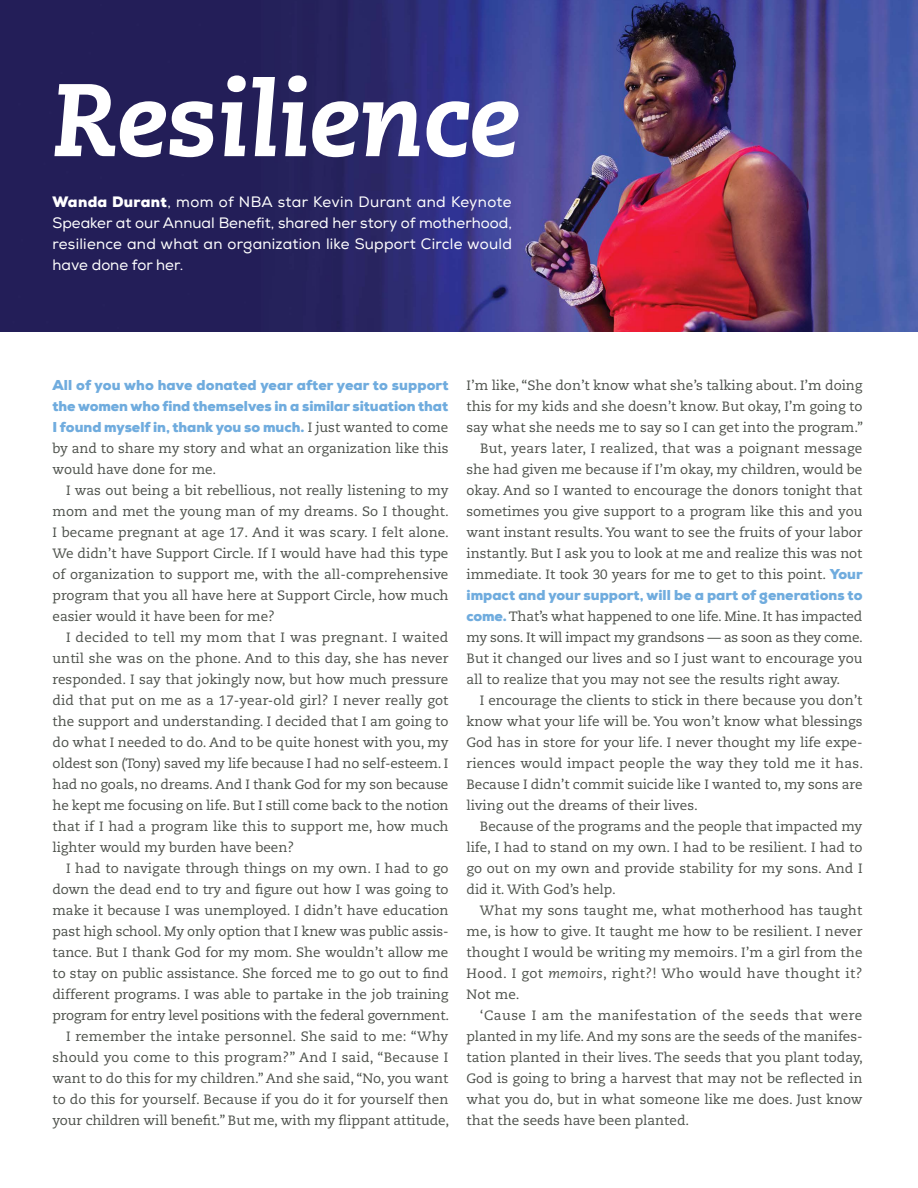
<style>
.page{position:relative;width:918px;height:1188px;background:#fff}
.page>*{position:absolute;margin:0;border:0;box-sizing:border-box;transform-origin:0 0}
.t1{font:italic 800 102.9px "Caecilia LT Std";color:#fff}
.t2{font:15px/21px "Nexa";letter-spacing:.015em;color:#fff;text-align:justify}
.t3{font:900 14.25px/21px "Nexa";letter-spacing:-.005em;color:#70acde;text-align:justify}
.t4{font:13.5px/21px "Caecilia LT Std";color:#4c504a;text-align:justify}
.s1{font-weight:900}
.s2{font-family:"Caecilia LT Std";font-weight:400;font-size:13.5px;color:#4c504a}
.s3{font-family:"Nexa";font-weight:900;font-size:14.25px;color:#70acde}
.s4{font-style:italic}
</style>
<div class="page">
<img style="left:0;top:0;width:918px;height:332px">
<h1 class="t1" style="left:52px;top:59px;width:468px">Resilience</h1>
<p class="t2" style="left:52px;top:192px;width:461px"><span class="s1">Wanda Durant</span>, mom of NBA star Kevin Durant and Keynote Speaker at our Annual Benefit, shared her story of motherhood, resilience and what an organization like Support Circle would have done for her.</p>
<p class="t3" style="left:52px;top:375px;width:398px">All of you who have donated year after year to support the women who find themselves in a similar situation that I found myself in, thank you so much. <span class="s2">I just wanted to come</span></p>
<p class="t4" style="left:53px;top:438px;width:397px">by and to share my story and what an organization like this would have done for me.</p>
<p class="t4" style="left:53px;top:480px;width:398px;text-indent:14px">I was out being a bit rebellious, not really listening to my mom and met the young man of my dreams. So I thought.<br>I became pregnant at age 17. And it was scary. I felt alone.<br>We didn’t have Support Circle. If I would have had this type of organization to support me, with the all-comprehensive program that you all have here at Support Circle, how much easier would it have been for me?</p>
<p class="t4" style="left:53px;top:627px;width:398px;text-indent:14px">I decided to tell my mom that I was pregnant. I waited until she was on the phone. And to this day, she has never responded. I say that jokingly now, but how much pressure did that put on me as a 17-year-old girl? I never really got the support and understanding. I decided that I am going to do what I needed to do. And to be quite honest with you, my oldest son (Tony) saved my life because I had no self-esteem. I had no goals, no dreams. And I thank God for my son because he kept me focusing on life. But I still come back to the notion that if I had a program like this to support me, how much lighter would my burden have been?</p>
<p class="t4" style="left:53px;top:858px;width:398px;text-align:right">I had to navigate through things on my own. I had to go down the dead end to try and figure out how I was going to make it because I was unemployed. I didn’t have education past high school. My only option that I knew was public assis&shy;tance. But I thank God for my mom. She wouldn’t allow me to stay on public assistance. She forced me to go out to find different programs. I was able to partake in the job training program for entry level positions with the federal government.<br>I remember the intake personnel. She said to me: “Why should you come to this program?” And I said, “Because I want to do this for my children.” And she said, “No, you want to do this for yourself. Because if you do it for yourself then your children will benefit.” But me, with my flippant attitude,</p>
<p class="t4" style="left:467px;top:375px;width:398px;text-align:right">I’m like, “She don’t know what she’s talking about. I’m doing this for my kids and she doesn’t know. But okay, I’m going to say what she needs me to say so I can get into the program.” But, years later, I realized, that was a poignant message she had given me because if I’m okay, my children, would be okay. And so I wanted to encourage the donors tonight that sometimes you give support to a program like this and you want instant results. You want to see the fruits of your labor instantly. But I ask you to look at me and realize this was not immediate. It took 30 years for me to get to this point. <span class="s3">Your</span></p>
<p class="t3" style="left:467px;top:585px;width:398px">impact and your support, will be a part of generations to</p>
<p class="t4" style="left:466px;top:606px;width:398px"><span class="s3">come.</span> That’s what happened to one life. Mine. It has impacted my sons. It will impact my grandsons — as soon as they come.<br>But it changed our lives and so I just want to encourage you all to realize that you may not see the results right away.</p>
<p class="t4" style="left:466px;top:690px;width:398px;text-indent:14px">I encourage the clients to stick in there because you don’t know what your life will be. You won’t know what blessings God has in store for your life. I never thought my life expe&shy;riences would impact people the way they told me it has.<br>Because I didn’t commit suicide like I wanted to, my sons are living out the dreams of their lives.</p>
<p class="t4" style="left:466px;top:816px;width:398px;text-indent:14px">Because of the programs and the people that impacted my life, I had to stand on my own. I had to be resilient. I had to go out on my own and provide stability for my sons. And I did it. With God’s help.</p>
<p class="t4" style="left:466px;top:900px;width:398px;text-indent:14px">What my sons taught me, what motherhood has taught me, is how to give. It taught me how to be resilient. I never thought I would be writing my memoirs. I’m a girl from the Hood. I got <span class="s4">memoirs</span>, right?! Who would have thought it?<br>Not me.</p>
<p class="t4" style="left:466px;top:1005px;width:398px;text-indent:14px">‘Cause I am the manifestation of the seeds that were planted in my life. And my sons are the seeds of the manifes&shy;tation planted in their lives. The seeds that you plant today, God is going to bring a harvest that may not be reflected in what you do, but in what someone like me does. Just know that the seeds have been planted.</p>
</div>
